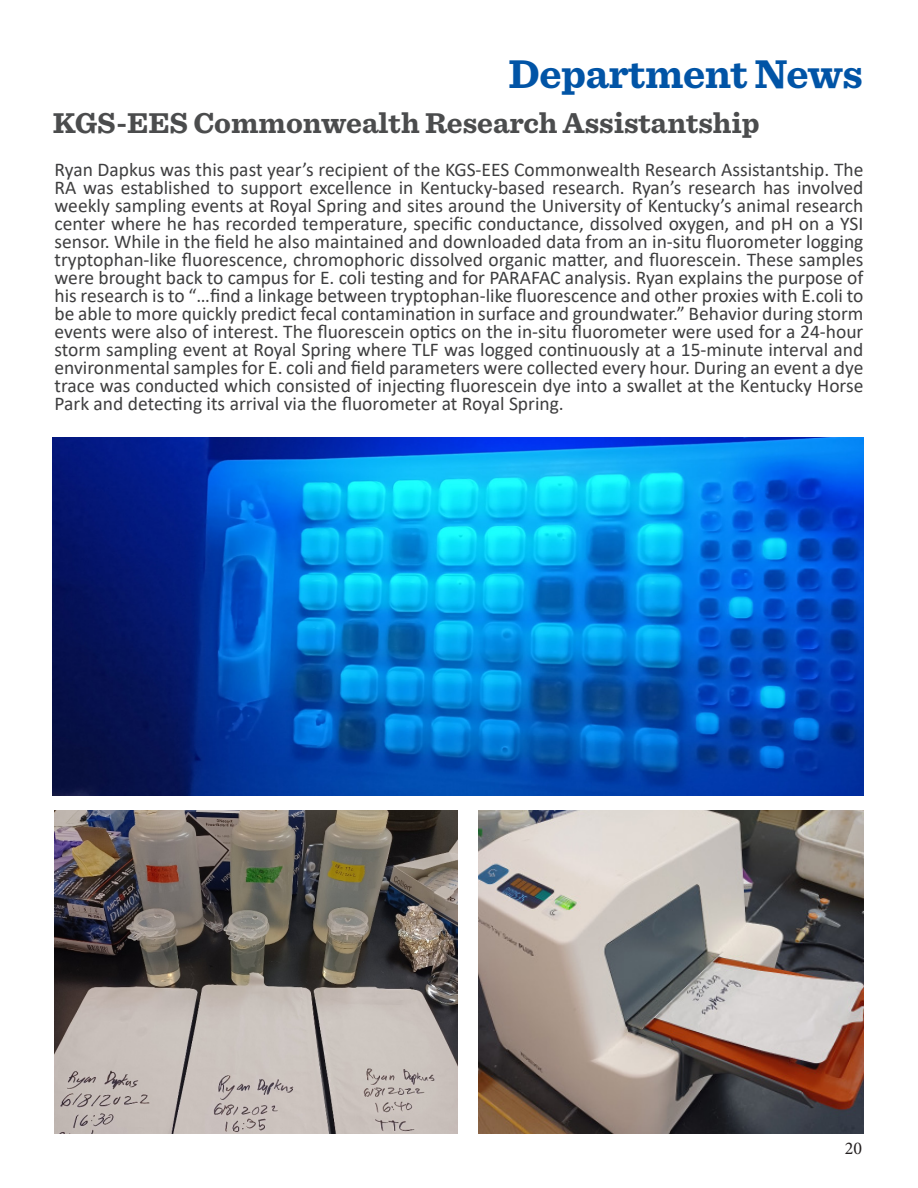
<style>
.page{position:relative;width:918px;height:1188px;background:#fff}
.page>*{position:absolute;margin:0;border:0;box-sizing:border-box;transform-origin:0 0}
.t1{font:700 42px "Sentinel";letter-spacing:-.01em;color:#0154a6}
.t2{font:700 30px "Sentinel";color:#4b4c4d}
.t3{font:19.5px/18px "Calibri";color:#3e3e3f;text-align:justify}
.t4{font:18px "Minion Pro";color:#231f20}
</style>
<div class="page">
<img style="left:55px;top:810px;width:403px;height:324px">
<img style="left:53px;top:437px;width:811px;height:359px">
<img style="left:479px;top:810px;width:385px;height:324px">
<p class="t1" style="left:508px;top:40px;width:356px">Department News</p>
<p class="t2" style="left:53px;top:100px;width:708px">KGS-EES Commonwealth Research Assistantship</p>
<p class="t3" style="left:55px;top:160px;width:810px">Ryan Dapkus was this past year’s recipient of the KGS-EES Commonwealth Research Assistantship. The RA was established to support excellence in Kentucky-based research. Ryan’s research has involved weekly sampling events at Royal Spring and sites around the University of Kentucky’s animal research center where he has recorded temperature, specific conductance, dissolved oxygen, and pH on a YSI sensor. While in the field he also maintained and downloaded data from an in-situ fluorometer logging tryptophan-like fluorescence, chromophoric dissolved organic matter, and fluorescein. These samples were brought back to campus for E. coli testing and for PARAFAC analysis. Ryan explains the purpose of his research is to “…find a linkage between tryptophan-like fluorescence and other proxies with E.coli to be able to more quickly predict fecal contamination in surface and groundwater.” Behavior during storm events were also of interest. The fluorescein optics on the in-situ fluorometer were used for a 24-hour storm sampling event at Royal Spring where TLF was logged continuously at a 15-minute interval and environmental samples for E. coli and field parameters were collected every hour. During an event a dye trace was conducted which consisted of injecting fluorescein dye into a swallet at the Kentucky Horse Park and detecting its arrival via the fluorometer at Royal Spring.</p>
<p class="t4" style="left:845px;top:1136px;width:19px">20</p>
</div>
